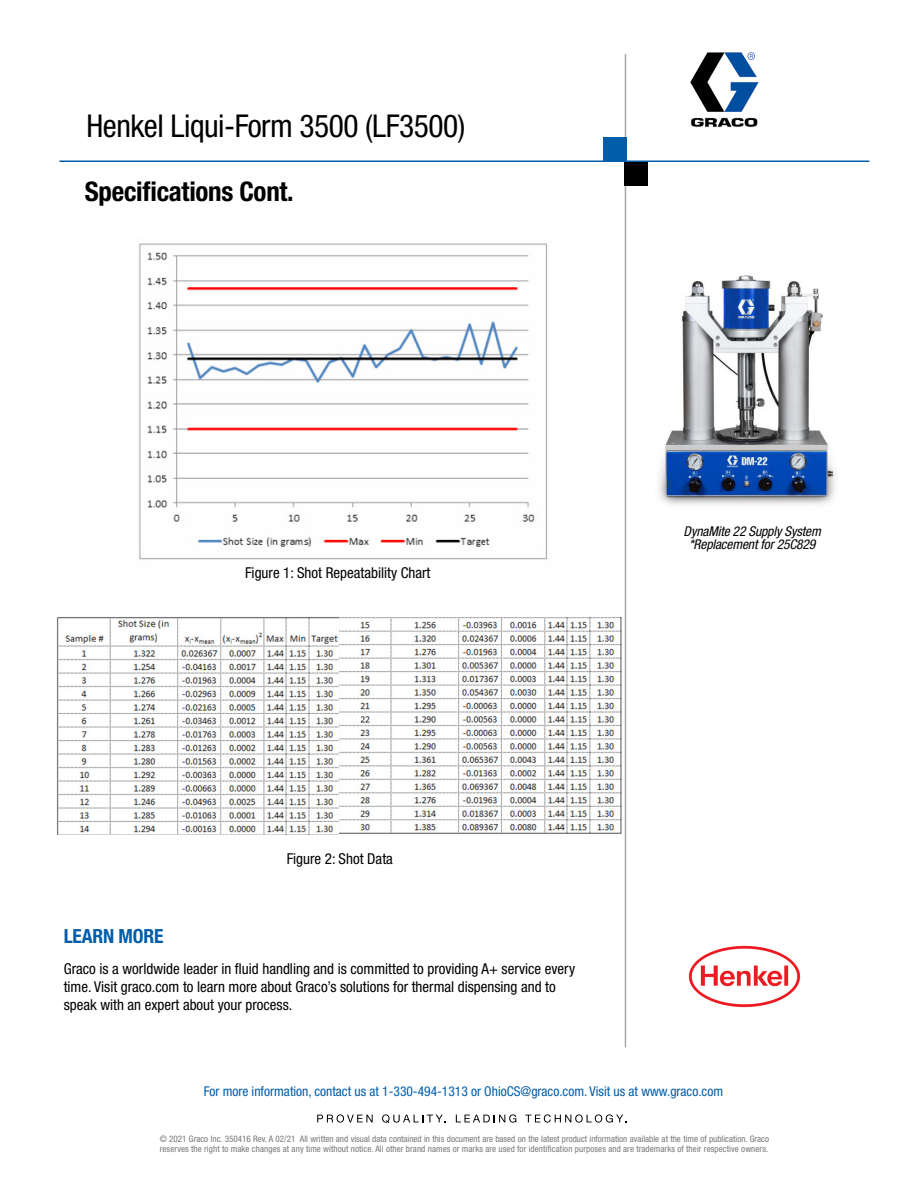
<style>
.page{position:relative;width:918px;height:1188px;background:#fff}
.page>*{position:absolute;margin:0;border:0;box-sizing:border-box;transform-origin:0 0}
.t1{font:condensed 31.5px "Helvetica Neue LT Std";letter-spacing:-.015em;color:#000}
.t2{font:700 condensed 27px "Helvetica Neue LT Std";color:#000}
.t3{font:700 condensed 19.5px "Helvetica Neue LT Std";letter-spacing:-.01em;color:#005daa}
.t4{font:condensed 15px/18px "Helvetica Neue LT Std";color:#000}
.t5{font:condensed 13.5px "Helvetica Neue LT Std";color:#005daa}
.t6{font:italic condensed 13.5px/13.5px "Helvetica Neue LT Std";letter-spacing:-.01em;color:#000;text-align:center}
.t7{font:condensed 9px/10.5px "Helvetica Neue LT Std";letter-spacing:.01em;color:#77787b}
</style>
<div class="page">
<hr style="left:625px;top:54px;width:1px;height:993px;background:#a7a9ac">
<hr style="left:59px;top:160px;width:810px;height:2px;background:#005daa">
<div style="left:625px;top:162px;width:23px;height:23px;background:#000"></div>
<div style="left:603px;top:137px;width:23px;height:24px;background:#005daa"></div>
<svg style="left:317px;top:1114px;width:56px;height:9px"></svg>
<svg style="left:382px;top:1114px;width:64px;height:9px"></svg>
<svg style="left:456px;top:1114px;width:60px;height:9px"></svg>
<svg style="left:525px;top:1114px;width:101px;height:9px"></svg>
<img style="left:690px;top:52px;width:69px;height:76px">
<img style="left:658px;top:275px;width:178px;height:230px">
<img style="left:688px;top:945px;width:113px;height:63px">
<img style="left:139px;top:243px;width:408px;height:317px">
<img style="left:57px;top:617px;width:282px;height:217px">
<img style="left:339px;top:617px;width:283px;height:217px">
<h1 class="t1" style="left:86px;top:107px;width:381px">Henkel Liqui-Form 3500 (LF3500)</h1>
<h2 class="t2" style="left:85px;top:175px;width:210px">Specifications Cont.</h2>
<h3 class="t4" style="left:245px;top:564px;width:187px">Figure 1: Shot Repeatability Chart</h3>
<h3 class="t4" style="left:287px;top:850px;width:108px">Figure 2: Shot Data</h3>
<h3 class="t3" style="left:64px;top:925px;width:101px">learn more</h3>
<h3 class="t4" style="left:64px;top:959px;width:513px">Graco is a worldwide leader in fluid handling and is committed to providing A+ service every time. Visit graco.com to learn more about Graco’s solutions for thermal dispensing and to speak with an expert about your process.</h3>
<h3 class="t6" style="left:684px;top:524px;width:139px">DynaMite 22 Supply System *Replacement for 25C829</h3>
<h3 class="t5" style="left:204px;top:1084px;width:521px">For more information, contact us at 1-330-494-1313 or OhioCS@graco.com. Visit us at www.graco.com</h3>
<p class="t7" style="left:160px;top:1133px;width:611px">© 2021 Graco Inc. 350416 Rev. A 02/21 All written and visual data contained in this document are based on the latest product information available at the time of publication. Graco reserves the right to make changes at any time without notice. All other brand names or marks are used for identification purposes and are trademarks of their respective owners.</p>
</div>
